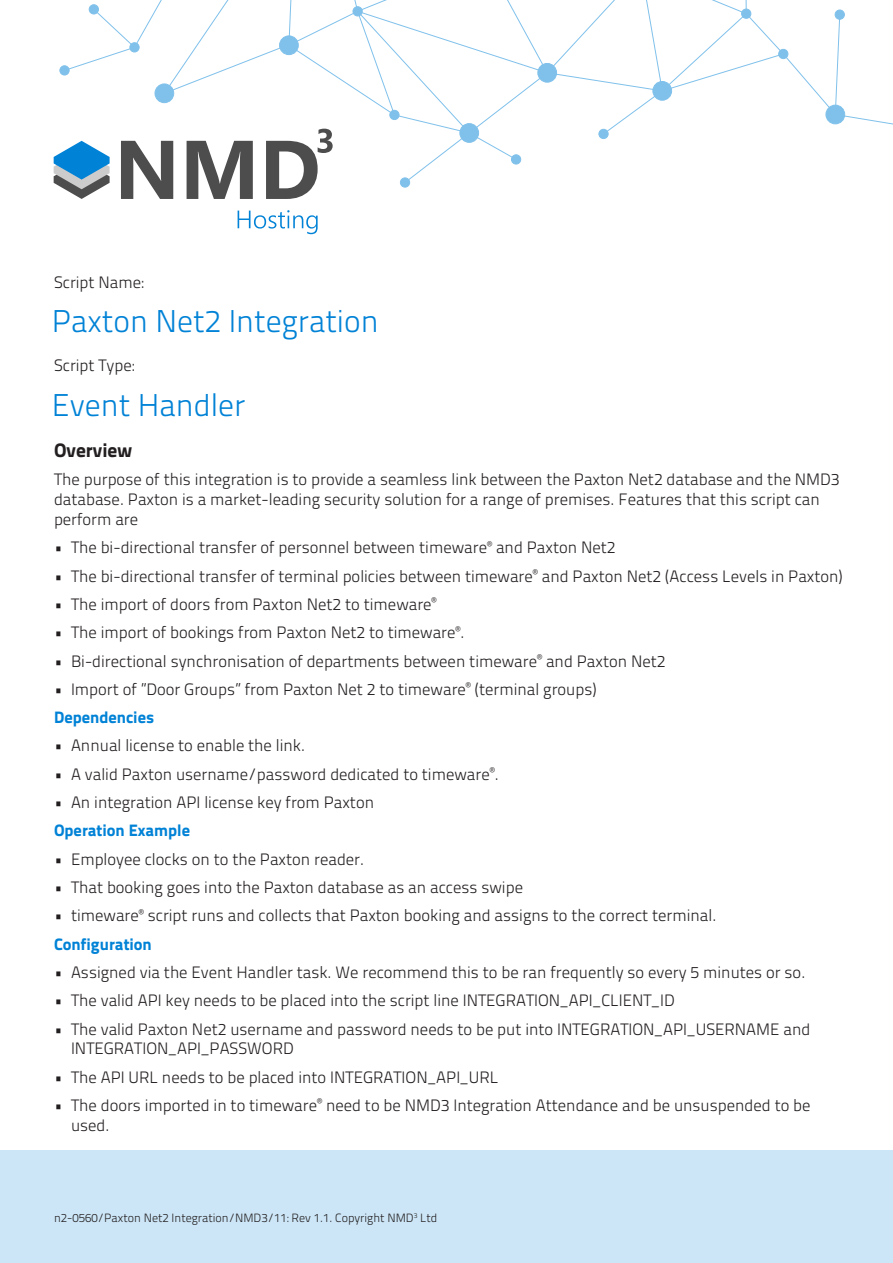
<style>
.page{position:relative;width:893px;height:1263px;background:#fff}
.page>*{position:absolute;margin:0;border:0;box-sizing:border-box;transform-origin:0 0}
.t1{font:31.5px "Titillium Text 22 L 250 wt";color:#0082d6}
.t2{font:19.5px "Titillium Text 22 L 999 wt";color:#231f20}
.t3{font:16.5px/19.8px "Titillium Text 22 L 250 wt";color:#231f20}
.t4{font:16.5px "Titillium Text 22 L 999 wt";color:#0082d6}
.t5{font:12px "Titillium Text 22 L 250 wt";color:#231f20}
</style>
<div class="page">
<div style="left:0;top:1150px;width:893px;height:113px;background:#cce6f7"></div>
<svg style="left:238px;top:210px;width:80px;height:24px"></svg>
<svg style="left:54px;top:0;width:839px;height:199px"></svg>
<p class="t3" style="left:54px;top:272px;width:91px">Script Name:</p>
<p class="t1" style="left:52px;top:298px;width:328px">Paxton Net2 Integration</p>
<p class="t3" style="left:54px;top:355px;width:82px">Script Type:</p>
<p class="t1" style="left:52px;top:381px;width:195px">Event Handler</p>
<p class="t2" style="left:54px;top:435px;width:80px">Overview</p>
<p class="t3" style="left:54px;top:469px;width:787px">The purpose of this integration is to provide a seamless link between the Paxton Net2 database and the NMD3 database. Paxton is a market-leading security solution for a range of premises. Features that this script can perform are</p>
<p class="t3" style="left:54px;top:537px;width:563px">• The bi-directional transfer of personnel between timeware<sup>®</sup> and Paxton Net2</p>
<p class="t3" style="left:54px;top:565px;width:790px">• The bi-directional transfer of terminal policies between timeware<sup>®</sup> and Paxton Net2 (Access Levels in Paxton)</p>
<p class="t3" style="left:54px;top:593px;width:384px">• The import of doors from Paxton Net2 to timeware<sup>®</sup></p>
<p class="t3" style="left:54px;top:622px;width:412px">• The import of bookings from Paxton Net2 to timeware<sup>®</sup>.</p>
<p class="t3" style="left:54px;top:650px;width:613px">• Bi-directional synchronisation of departments between timeware<sup>®</sup> and Paxton Net2</p>
<p class="t3" style="left:54px;top:678px;width:544px">• Import of ”Door Groups” from Paxton Net 2 to timeware<sup>®</sup> (terminal groups)</p>
<p class="t4" style="left:54px;top:704px;width:102px">Dependencies</p>
<p class="t3" style="left:54px;top:735px;width:253px">• Annual license to enable the link.</p>
<p class="t3" style="left:54px;top:763px;width:446px">• A valid Paxton username/password dedicated to timeware<sup>®</sup>.</p>
<p class="t3" style="left:54px;top:791px;width:322px">• An integration API license key from Paxton</p>
<p class="t4" style="left:54px;top:818px;width:138px">Operation Example</p>
<p class="t3" style="left:54px;top:848px;width:312px">• Employee clocks on to the Paxton reader.</p>
<p class="t3" style="left:54px;top:876px;width:470px">• That booking goes into the Paxton database as an access swipe</p>
<p class="t3" style="left:54px;top:905px;width:664px">• timeware<sup>®</sup> script runs and collects that Paxton booking and assigns to the correct terminal.</p>
<p class="t4" style="left:54px;top:931px;width:99px">Configuration</p>
<p class="t3" style="left:54px;top:961px;width:753px">• Assigned via the Event Handler task. We recommend this to be ran frequently so every 5 minutes or so.</p>
<p class="t3" style="left:54px;top:990px;width:622px">• The valid API key needs to be placed into the script line INTEGRATION_API_CLIENT_ID</p>
<p class="t3" style="left:71px;top:1018px;width:741px;text-indent:-17px">• The valid Paxton Net2 username and password needs to be put into INTEGRATION_API_USERNAME and<br>INTEGRATION_API_PASSWORD</p>
<p class="t3" style="left:54px;top:1066px;width:446px">• The API URL needs to be placed into INTEGRATION_API_URL</p>
<p class="t3" style="left:71px;top:1094px;width:741px;text-indent:-17px">• The doors imported in to timeware<sup>®</sup> need to be NMD3 Integration Attendance and be unsuspended to be used.</p>
<p class="t5" style="left:54px;top:1209px;width:385px">n2-0560/Paxton Net2 Integration/NMD3/11: Rev 1.1. Copyright NMD<sup>3</sup> Ltd</p>
</div>
